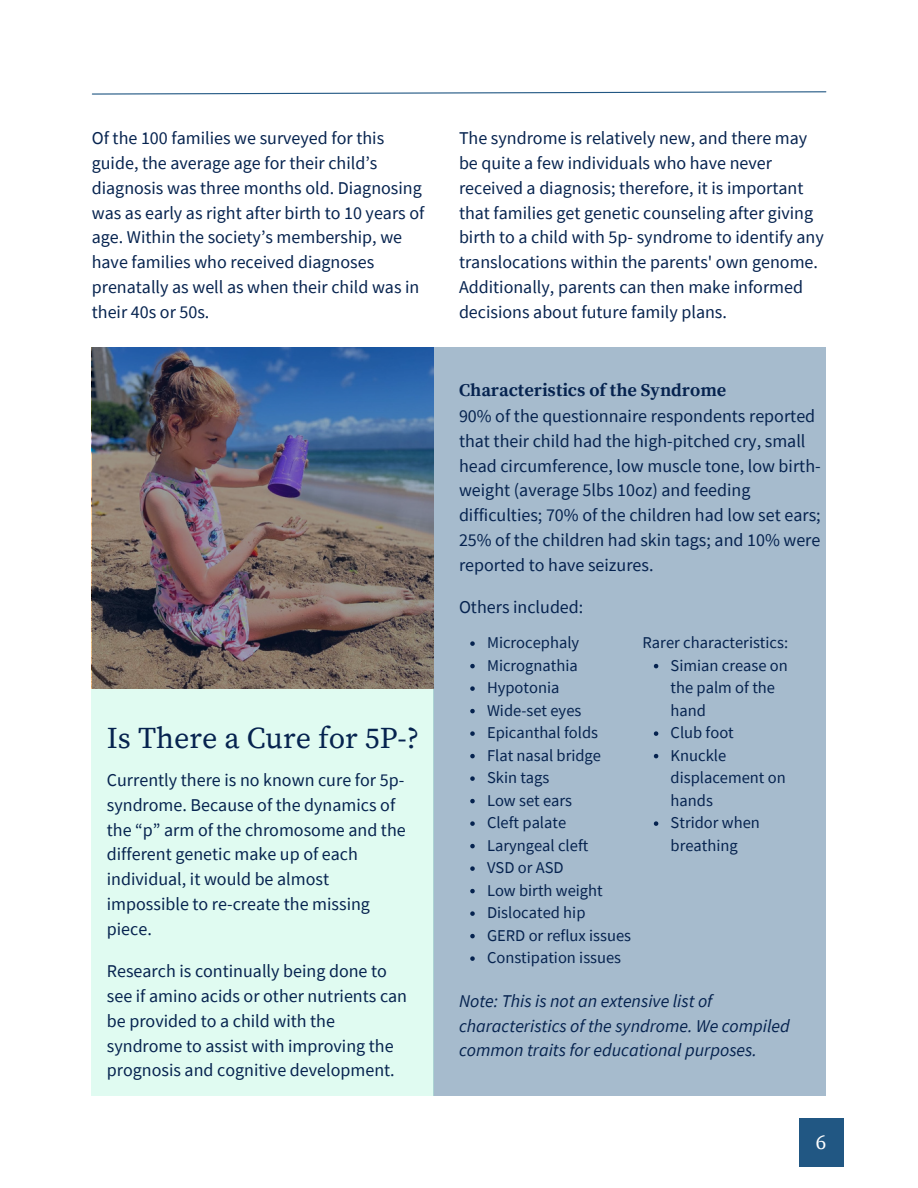
<style>
.page{position:relative;width:918px;height:1188px;background:#fff}
.page>*{position:absolute;margin:0;border:0;box-sizing:border-box;transform-origin:0 0}
.t1{font:30px "Source Serif Pro";color:#06234f}
.t2{font:21px "Source Serif Pro";color:#fff}
.t3{font:18px/24.8px "Source Sans Pro";color:#06234f}
.t4{font:italic 18px/24.8px "Source Sans Pro";color:#06234f}
.t5{font:700 18px "Source Serif Pro";color:#06234f}
.t6{font:16.5px/22.5px "Source Sans Pro";color:#06234f}
</style>
<div class="page">
<svg style="left:92px;top:91px;width:735px;height:4px"></svg>
<div style="left:433px;top:347px;width:393px;height:749px;background:#a6bbcd"></div>
<div style="left:92px;top:646px;width:341px;height:450px;background:#e0fbf1"></div>
<img style="left:92px;top:347px;width:341px;height:342px">
<svg style="left:470px;top:641px;width:5px;height:5px"></svg>
<svg style="left:470px;top:664px;width:5px;height:4px"></svg>
<svg style="left:470px;top:686px;width:5px;height:5px"></svg>
<svg style="left:470px;top:709px;width:5px;height:4px"></svg>
<svg style="left:470px;top:731px;width:5px;height:5px"></svg>
<svg style="left:470px;top:754px;width:5px;height:4px"></svg>
<svg style="left:470px;top:776px;width:5px;height:5px"></svg>
<svg style="left:470px;top:799px;width:5px;height:4px"></svg>
<svg style="left:470px;top:821px;width:5px;height:5px"></svg>
<svg style="left:470px;top:844px;width:5px;height:4px"></svg>
<svg style="left:470px;top:866px;width:5px;height:5px"></svg>
<svg style="left:470px;top:889px;width:5px;height:4px"></svg>
<svg style="left:470px;top:911px;width:5px;height:5px"></svg>
<svg style="left:470px;top:934px;width:5px;height:4px"></svg>
<svg style="left:470px;top:956px;width:5px;height:5px"></svg>
<svg style="left:654px;top:664px;width:4px;height:4px"></svg>
<svg style="left:654px;top:731px;width:4px;height:5px"></svg>
<svg style="left:654px;top:754px;width:4px;height:4px"></svg>
<svg style="left:654px;top:821px;width:4px;height:5px"></svg>
<div style="left:799px;top:1119px;width:45px;height:48px;background:#215783"></div>
<p class="t3" style="left:92px;top:126px;width:334px">Of the 100 families we surveyed for this guide, the average age for their child’s diagnosis was three months old. Diagnosing was as early as right after birth to 10 years of age. Within the society’s membership, we have families who received diagnoses prenatally as well as when their child was in their 40s or 50s.</p>
<p class="t3" style="left:459px;top:126px;width:366px">The syndrome is relatively new, and there may be quite a few individuals who have never received a diagnosis; therefore, it is important that families get genetic counseling after giving birth to a child with 5p- syndrome to identify any translocations within the parents' own genome.<br>Additionally, parents can then make informed decisions about future family plans.</p>
<p class="t1" style="left:107px;top:720px;width:314px">Is There a Cure for 5P-?</p>
<p class="t3" style="left:107px;top:767px;width:300px">Currently there is no known cure for 5p&shy;syndrome. Because of the dynamics of the “p” arm of the chromosome and the different genetic make up of each individual, it would be almost impossible to re-create the missing piece.</p>
<p class="t3" style="left:107px;top:959px;width:302px">Research is continually being done to see if amino acids or other nutrients can be provided to a child with the syndrome to assist with improving the prognosis and cognitive development.</p>
<p class="t5" style="left:459px;top:380px;width:269px">Characteristics of the Syndrome</p>
<p class="t3" style="left:459px;top:403px;width:363px">90% of the questionnaire respondents reported that their child had the high-pitched cry, small head circumference, low muscle tone, low birth&shy;weight (average 5lbs 10oz) and feeding difficulties; 70% of the children had low set ears; 25% of the children had skin tags; and 10% were reported to have seizures.</p>
<p class="t3" style="left:459px;top:595px;width:126px">Others included:</p>
<p class="t6" style="left:487px;top:631px;width:94px">Microcephaly</p>
<p class="t6" style="left:487px;top:654px;width:92px">Micrognathia</p>
<p class="t6" style="left:487px;top:676px;width:74px">Hypotonia</p>
<p class="t6" style="left:487px;top:699px;width:96px">Wide-set eyes</p>
<p class="t6" style="left:487px;top:721px;width:113px">Epicanthal folds</p>
<p class="t6" style="left:487px;top:744px;width:116px">Flat nasal bridge</p>
<p class="t6" style="left:487px;top:766px;width:64px">Skin tags</p>
<p class="t6" style="left:487px;top:789px;width:87px">Low set ears</p>
<p class="t6" style="left:487px;top:811px;width:81px">Cleft palate</p>
<p class="t6" style="left:487px;top:834px;width:103px">Laryngeal cleft</p>
<p class="t6" style="left:487px;top:856px;width:78px">VSD or ASD</p>
<p class="t6" style="left:487px;top:879px;width:117px">Low birth weight</p>
<p class="t6" style="left:487px;top:901px;width:100px">Dislocated hip</p>
<p class="t6" style="left:487px;top:924px;width:146px">GERD or reflux issues</p>
<p class="t6" style="left:487px;top:946px;width:136px">Constipation issues</p>
<p class="t6" style="left:643px;top:631px;width:147px">Rarer characteristics:</p>
<p class="t6" style="left:671px;top:654px;width:119px">Simian crease on the palm of the hand</p>
<p class="t6" style="left:671px;top:721px;width:65px">Club foot</p>
<p class="t6" style="left:671px;top:744px;width:117px">Knuckle displacement on hands</p>
<p class="t6" style="left:671px;top:811px;width:91px">Stridor when breathing</p>
<p class="t4" style="left:459px;top:988px;width:332px">Note: This is not an extensive list of characteristics of the syndrome. We compiled common traits for educational purposes.</p>
<p class="t2" style="left:816px;top:1130px;width:12px">6</p>
</div>
